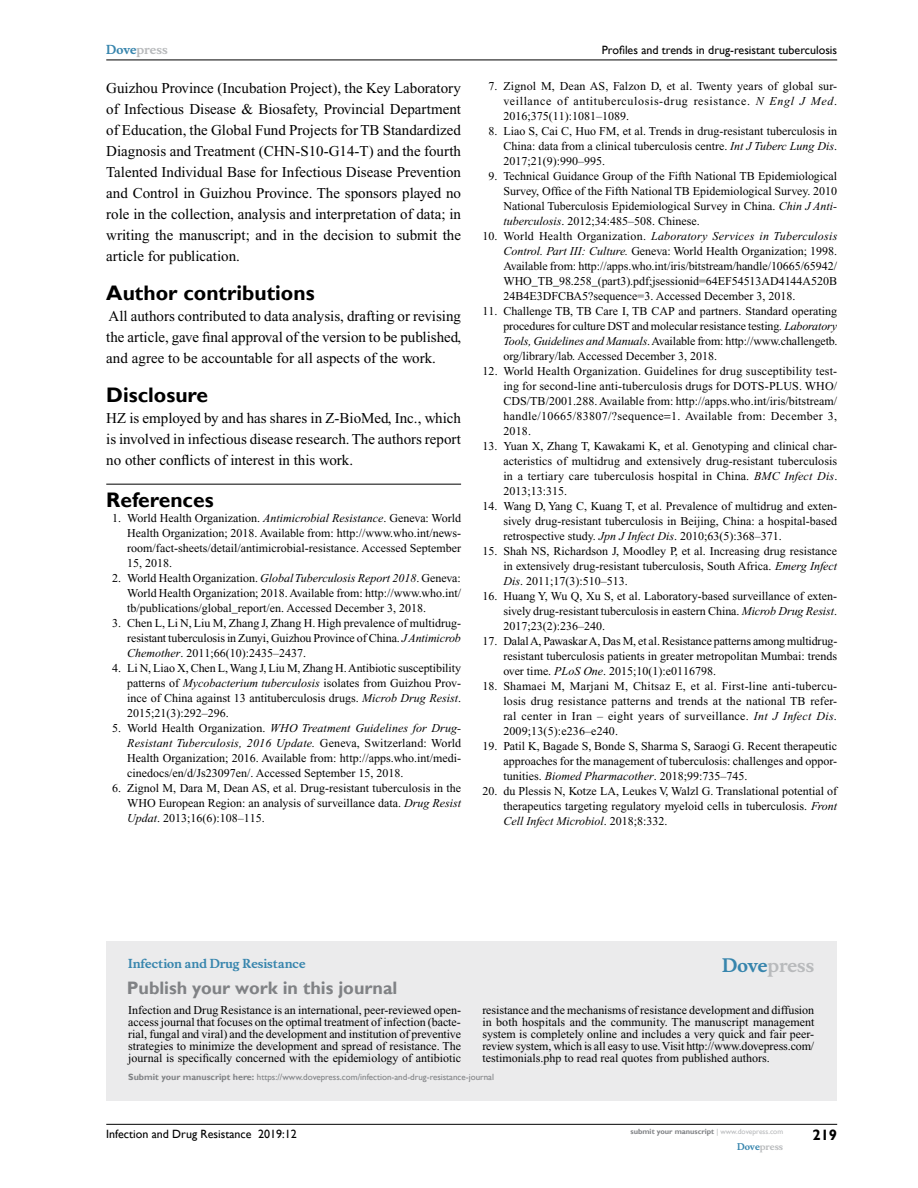
<style>
.page{position:relative;width:918px;height:1188px;background:#fff}
.page>*{position:absolute;margin:0;border:0;box-sizing:border-box;transform-origin:0 0}
.t1{font:700 21px "Gill Sans";color:#000}
.t2{font:700 18px "Gill Sans";color:#808285}
.t3{font:700 18px "Musee";color:#b8babc}
.t4{font:15px/21px "Times New Roman";color:#000;text-align:justify}
.t5{font:700 15px "Gill Sans";color:#000}
.t6{font:12px/15px "Times New Roman";color:#000;text-align:justify}
.t7{font:12px "Gill Sans";color:#000}
.t8{font:700 12px "Musee";color:#3785ad}
.t9{font:700 12px "Musee";color:#b8babc}
.t10{font:9px "Gill Sans";color:#808285}
.t11{font:700 9px "Musee";color:#b8babc}
.t12{font:700 7.5px "Gill Sans";color:#808285}
.s1{color:#3785ad}
.s2{font-style:italic}
.s3{font-weight:700}
.s4{font-weight:400;color:#b8babc}
</style>
<div class="page">
<div style="left:106px;top:941px;width:731px;height:159px;background:#ebebec"></div>
<hr style="left:106px;top:1124px;width:731px;height:1px;background:#000">
<hr style="left:106px;top:60px;width:731px;height:1px;background:#000">
<hr style="left:106px;top:484px;width:355px;height:1px;background:#000">
<p class="t9" style="left:106px;top:43px;width:63px"><span class="s1">Dove</span>press</p>
<p class="t4" style="left:106px;top:77px;width:356px">Guizhou Province (Incubation Project), the Key Laboratory of Infectious Disease &amp; Biosafety, Provincial Department of Education, the Global Fund Projects for TB Standardized Diagnosis and Treatment (CHN-S10-G14-T) and the fourth Talented Individual Base for Infectious Disease Prevention and Control in Guizhou Province. The sponsors played no role in the collection, analysis and interpretation of data; in writing the manuscript; and in the decision to submit the article for publication.</p>
<h1 class="t1" style="left:106px;top:280px;width:210px">Author contributions</h1>
<p class="t4" style="left:106px;top:305px;width:356px">All authors contributed to data analysis, drafting or revising the article, gave final approval of the version to be published, and agree to be accountable for all aspects of the work.</p>
<h1 class="t1" style="left:106px;top:382px;width:103px">Disclosure</h1>
<p class="t4" style="left:106px;top:408px;width:356px">HZ is employed by and has shares in Z-BioMed, Inc., which is involved in infectious disease research. The authors report no other conflicts of interest in this work.</p>
<h1 class="t1" style="left:106px;top:487px;width:109px">References</h1>
<p class="t6" style="left:127px;top:511px;width:335px;text-indent:-15px">1. World Health Organization. <span class="s2">Antimicrobial Resistance</span>. Geneva: World Health Organization; 2018. Available from: http://www.who.int/news&shy;room/fact-sheets/detail/antimicrobial-resistance. Accessed September 15, 2018.</p>
<p class="t6" style="left:127px;top:571px;width:335px;text-indent:-15px">2. World Health Organization. <span class="s2">Global Tuberculosis Report 2018</span>. Geneva:<br>World Health Organization; 2018. Available from: http://www.who.int/ tb/publications/global_report/en. Accessed December 3, 2018.</p>
<p class="t6" style="left:127px;top:616px;width:336px;text-indent:-15px">3. Chen L, Li N, Liu M, Zhang J, Zhang H. High prevalence of multidrug&shy;resistant tuberculosis in Zunyi, Guizhou Province of China. <span class="s2">J Antimicrob Chemother</span>. 2011;66(10):2435–2437.</p>
<p class="t6" style="left:127px;top:661px;width:335px;text-indent:-15px">4. Li N, Liao X, Chen L, Wang J, Liu M, Zhang H. Antibiotic susceptibility patterns of <span class="s2">Mycobacterium tuberculosis</span> isolates from Guizhou Prov&shy;ince of China against 13 antituberculosis drugs. <span class="s2">Microb Drug Resist</span>.<br>2015;21(3):292–296.</p>
<p class="t6" style="left:127px;top:721px;width:336px;text-indent:-15px">5. World Health Organization. <span class="s2">WHO Treatment Guidelines for Drug-Resistant Tuberculosis, 2016 Update.</span> Geneva, Switzerland: World Health Organization; 2016. Available from: http://apps.who.int/medi&shy;cinedocs/en/d/Js23097en/. Accessed September 15, 2018.</p>
<p class="t6" style="left:127px;top:781px;width:335px;text-indent:-15px">6. Zignol M, Dara M, Dean AS, et al. Drug-resistant tuberculosis in the WHO European Region: an analysis of surveillance data. <span class="s2">Drug Resist Updat</span>. 2013;16(6):108–115.</p>
<p class="t7" style="left:602px;top:43px;width:237px">Profiles and trends in drug-resistant tuberculosis</p>
<p class="t6" style="left:503px;top:79px;width:335px;text-indent:-15px">7. Zignol M, Dean AS, Falzon D, et al. Twenty years of global sur&shy;veillance of antituberculosis-drug resistance. <span class="s2">N Engl J Med</span>.<br>2016;375(11):1081–1089.</p>
<p class="t6" style="left:503px;top:124px;width:335px;text-indent:-15px">8. Liao S, Cai C, Huo FM, et al. Trends in drug-resistant tuberculosis in China: data from a clinical tuberculosis centre. <span class="s2">Int J Tuberc Lung Dis</span>.<br>2017;21(9):990–995.</p>
<p class="t6" style="left:503px;top:169px;width:335px;text-indent:-15px">9. Technical Guidance Group of the Fifth National TB Epidemiological Survey, Office of the Fifth National TB Epidemiological Survey. 2010<br>National Tuberculosis Epidemiological Survey in China. <span class="s2">Chin J Anti&shy;tuberculosis</span>. 2012;34:485–508. Chinese.</p>
<p class="t6" style="left:503px;top:229px;width:336px;text-indent:-21px">10. World Health Organization. <span class="s2">Laboratory Services in Tuberculosis Control. Part III: Culture.</span> Geneva: World Health Organization; 1998.<br>Available from: http://apps.who.int/iris/bitstream/handle/10665/65942/ WHO_TB_98.258_(part3).pdf;jsessionid=64EF54513AD4144A520B 24B4E3DFCBA5?sequence=3. Accessed December 3, 2018.</p>
<p class="t6" style="left:503px;top:304px;width:335px;text-indent:-21px">11. Challenge TB, TB Care I, TB CAP and partners. Standard operating procedures for culture DST and molecular resistance testing<span class="s2">. Laboratory Tools, Guidelines and Manuals</span>. Available from: http://www.challengetb. org/library/lab. Accessed December 3, 2018.</p>
<p class="t6" style="left:503px;top:364px;width:335px;text-indent:-21px">12. World Health Organization. Guidelines for drug susceptibility test&shy;ing for second-line anti-tuberculosis drugs for DOTS-PLUS. WHO/ CDS/TB/2001.288. Available from: http://apps.who.int/iris/bitstream/ handle/10665/83807/?sequence 1. Available from: December 3, 2018.</p>
<p class="t6" style="left:503px;top:439px;width:335px;text-indent:-21px">13. Yuan X, Zhang T, Kawakami K, et al. Genotyping and clinical char&shy;acteristics of multidrug and extensively drug-resistant tuberculosis in a tertiary care tuberculosis hospital in China. <span class="s2">BMC Infect Dis</span>.<br>2013;13:315.</p>
<p class="t6" style="left:503px;top:499px;width:335px;text-indent:-21px">14. Wang D, Yang C, Kuang T, et al. Prevalence of multidrug and exten&shy;sively drug-resistant tuberculosis in Beijing, China: a hospital-based retrospective study. <span class="s2">Jpn J Infect Dis</span>. 2010;63(5):368–371.</p>
<p class="t6" style="left:503px;top:544px;width:335px;text-indent:-21px">15. Shah NS, Richardson J, Moodley P, et al. Increasing drug resistance in extensively drug-resistant tuberculosis, South Africa. <span class="s2">Emerg Infect Dis</span>. 2011;17(3):510–513.</p>
<p class="t6" style="left:503px;top:589px;width:335px;text-indent:-21px">16. Huang Y, Wu Q, Xu S, et al. Laboratory-based surveillance of exten&shy;sively drug-resistant tuberculosis in eastern China. <span class="s2">Microb Drug Resist</span>.<br>2017;23(2):236–240.</p>
<p class="t6" style="left:503px;top:634px;width:336px;text-indent:-21px">17. Dalal A, Pawaskar A, Das M, et al. Resistance patterns among multidrug&shy;resistant tuberculosis patients in greater metropolitan Mumbai: trends over time. <span class="s2">PLoS One</span>. 2015;10(1):e0116798.</p>
<p class="t6" style="left:503px;top:679px;width:335px;text-indent:-21px">18. Shamaei M, Marjani M, Chitsaz E, et al. First-line anti-tubercu&shy;losis drug resistance patterns and trends at the national TB refer&shy;ral center in Iran – eight years of surveillance. <span class="s2">Int J Infect Dis</span>.<br>2009;13(5):e236–e240.</p>
<p class="t6" style="left:503px;top:739px;width:335px;text-indent:-21px">19. Patil K, Bagade S, Bonde S, Sharma S, Saraogi G. Recent therapeutic approaches for the management of tuberculosis: challenges and oppor&shy;tunities. <span class="s2">Biomed Pharmacother</span>. 2018;99:735–745.</p>
<p class="t6" style="left:503px;top:784px;width:335px;text-indent:-21px">20. du Plessis N, Kotze LA, Leukes V, Walzl G. Translational potential of therapeutics targeting regulatory myeloid cells in tuberculosis. <span class="s2">Front Cell Infect Microbiol</span>. 2018;8:332.</p>
<p class="t8" style="left:128px;top:956px;width:179px">Infection and Drug Resistance</p>
<h2 class="t2" style="left:127px;top:977px;width:272px">Publish your work in this journal</h2>
<h2 class="t3" style="left:722px;top:955px;width:94px"><span class="s1">Dove</span>press</h2>
<p class="t6" style="left:128px;top:1004px;width:334px;line-height:12px">Infection and Drug Resistance is an international, peer-reviewed open&shy;access journal that focuses on the optimal treatment of infection (bacte&shy;rial, fungal and viral) and the development and institution of preventive strategies to minimize the development and spread of resistance. The journal is specifically concerned with the epidemiology of antibiotic</p>
<p class="t6" style="left:482px;top:1004px;width:334px;line-height:12px">resistance and the mechanisms of resistance development and diffusion in both hospitals and the community. The manuscript management system is completely online and includes a very quick and fair peer&shy;review system, which is all easy to use. Visit http://www.dovepress.com/ testimonials.php to read real quotes from published authors.</p>
<p class="t10" style="left:128px;top:1072px;width:367px"><span class="s3">Submit your manuscript here:</span> https://www.dovepress.com/infection-and-drug-resistance-journal</p>
<p class="t7" style="left:106px;top:1127px;width:192px">Infection and Drug Resistance 2019:12</p>
<p class="t12" style="left:631px;top:1127px;width:154px">submit your manuscript <span class="s4">| www.dovepress.com</span></p>
<p class="t11" style="left:737px;top:1141px;width:48px"><span class="s1">Dove</span>press</p>
<p class="t5" style="left:812px;top:1126px;width:26px">219</p>
</div>
